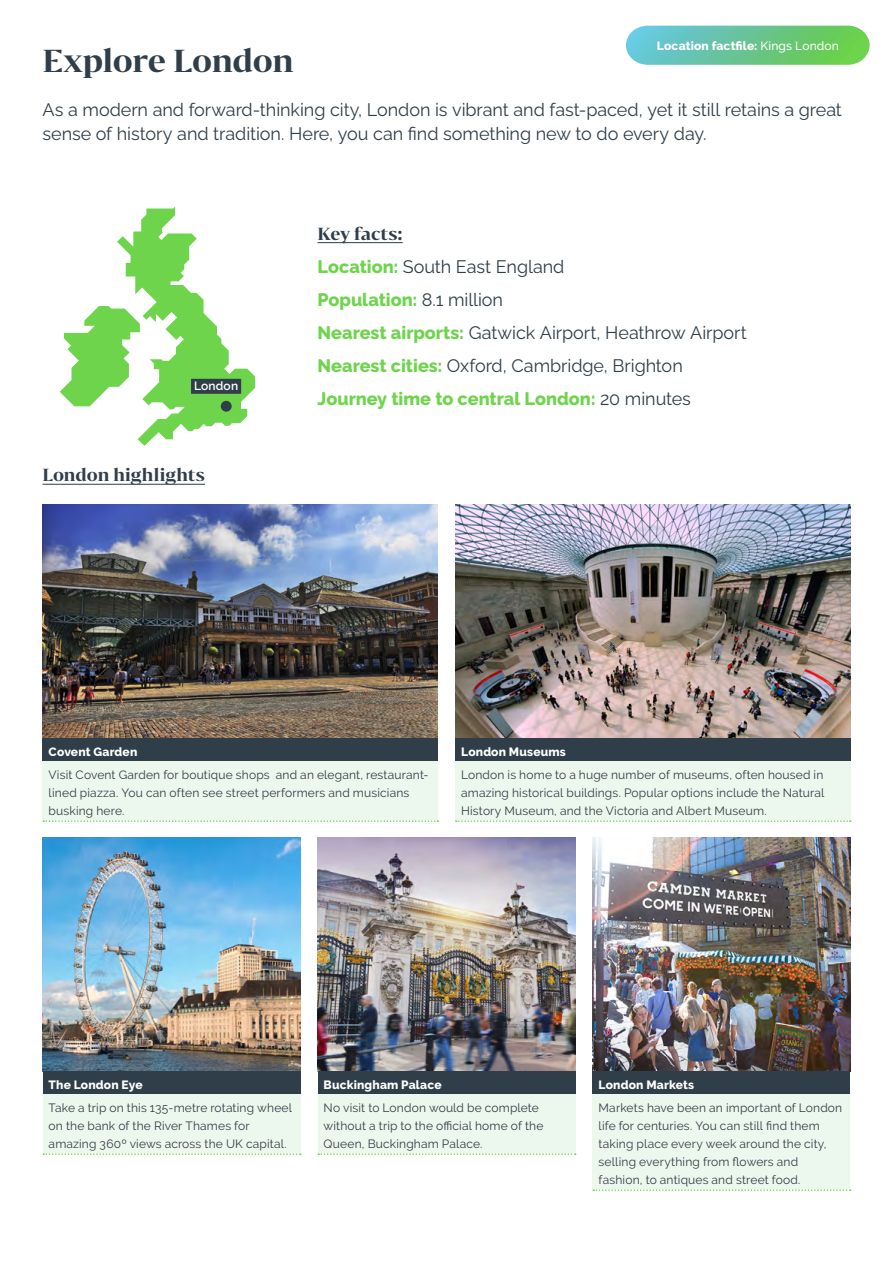
<style>
.page{position:relative;width:893px;height:1263px;background:#fff}
.page>*{position:absolute;margin:0;border:0;box-sizing:border-box;transform-origin:0 0}
.t1{font:700 30px "Bw Darius";letter-spacing:-.01em;color:#303e49}
.t2{font:18px/24px "Raleway v 4020 Regular";letter-spacing:-.005em;color:#303e49}
.t3{font:700 18px "Raleway v 4020 Extra";color:#6ed44c}
.t4{font:700 16.5px "Bw Darius";letter-spacing:-.005em;color:#303e49}
.t5{font:12px/18px "Raleway";letter-spacing:.015em;color:#303e49}
.t6{font:800 12px "Raleway";letter-spacing:.015em;color:#fff}
.t7{font:600 12px "Raleway";letter-spacing:.015em;color:#fff}
.s1{font-weight:500}
.s2{font-family:"Raleway v 4020 Extra";font-weight:700;color:#6ed44c}
.s3{font-family:"Raleway v 4020 Regular";font-weight:400;color:#303e49}
</style>
<div class="page">
<svg style="left:626px;top:26px;width:244px;height:39px;background:#6ec996"></svg>
<hr style="left:43px;top:484px;width:162px;height:1px;background:#303e49">
<hr style="left:317px;top:242px;width:86px;height:1px;background:#303e49">
<img style="left:43px;top:504px;width:395px;height:234px">
<img style="left:317px;top:838px;width:258px;height:233px">
<img style="left:455px;top:504px;width:395px;height:234px">
<img style="left:592px;top:838px;width:258px;height:233px">
<img style="left:43px;top:838px;width:257px;height:233px">
<svg style="left:60px;top:207px;width:195px;height:239px"></svg>
<div style="left:43px;top:738px;width:395px;height:24px;background:#303e49"></div>
<div style="left:43px;top:762px;width:395px;height:59px;background:#ecf8ed"></div>
<svg style="left:43px;top:820px;width:395px;height:2px"></svg>
<div style="left:317px;top:1071px;width:258px;height:24px;background:#303e49"></div>
<div style="left:317px;top:1095px;width:258px;height:59px;background:#ecf8ed"></div>
<svg style="left:318px;top:1153px;width:258px;height:2px"></svg>
<div style="left:43px;top:1071px;width:257px;height:24px;background:#303e49"></div>
<div style="left:43px;top:1095px;width:257px;height:59px;background:#ecf8ed"></div>
<svg style="left:43px;top:1153px;width:258px;height:2px"></svg>
<div style="left:592px;top:1071px;width:258px;height:24px;background:#303e49"></div>
<div style="left:592px;top:1095px;width:258px;height:95px;background:#ecf8ed"></div>
<svg style="left:593px;top:1189px;width:258px;height:2px"></svg>
<div style="left:455px;top:738px;width:395px;height:24px;background:#303e49"></div>
<div style="left:455px;top:762px;width:395px;height:59px;background:#ecf8ed"></div>
<svg style="left:456px;top:820px;width:395px;height:2px"></svg>
<div style="left:221px;top:401px;width:10px;height:10px;background:#303e49;border-radius:50%"></div>
<div style="left:221px;top:401px;width:11px;height:11px;border:1px solid #303e49;border-radius:50%"></div>
<div style="left:191px;top:379px;width:50px;height:15px;background:#303e49"></div>
<h1 class="t1" style="left:43px;top:40px;width:253px">Explore London</h1>
<p class="t6" style="left:657px;top:39px;width:184px">Location factfile: <span class="s1">Kings London</span></p>
<h2 class="t2" style="left:43px;top:96px;width:801px">As a modern and forward-thinking city, London is vibrant and fast-paced, yet it still retains a great sense of history and tradition. Here, you can find something new to do every day.</h2>
<p class="t7" style="left:194px;top:378px;width:46px">London</p>
<h3 class="t4" style="left:43px;top:464px;width:164px">London highlights</h3>
<h3 class="t4" style="left:317px;top:222px;width:87px">Key facts:</h3>
<h2 class="t2" style="left:317px;top:252px;width:248px"><span class="s2">Location:</span> South East England</h2>
<h2 class="t3" style="left:317px;top:285px;width:187px">Population: <span class="s3">8.1 million</span></h2>
<h2 class="t2" style="left:317px;top:314px;width:431px;line-height:33px"><span class="s2">Nearest airports:</span> Gatwick Airport, Heathrow Airport<br><span class="s2">Nearest cities:</span> Oxford, Cambridge, Brighton</h2>
<h2 class="t3" style="left:317px;top:384px;width:375px">Journey time to central London: <span class="s3">20 minutes</span></h2>
<p class="t6" style="left:49px;top:744px;width:90px">Covent Garden</p>
<p class="t5" style="left:49px;top:766px;width:382px">Visit Covent Garden for boutique shops and an elegant, restaurant&shy;lined piazza. You can often see street performers and musicians busking here.</p>
<p class="t6" style="left:461px;top:744px;width:106px">London Museums</p>
<p class="t5" style="left:461px;top:766px;width:365px;text-align:justify">London is home to a huge number of museums, often housed in amazing historical buildings. Popular options include the Natural History Museum, and the Victoria and Albert Museum.</p>
<p class="t6" style="left:49px;top:1077px;width:95px">The London Eye</p>
<p class="t5" style="left:49px;top:1099px;width:245px">Take a trip on this 135-metre rotating wheel on the bank of the River Thames for amazing 360º views across the UK capital.</p>
<p class="t6" style="left:324px;top:1077px;width:119px">Buckingham Palace</p>
<p class="t5" style="left:324px;top:1099px;width:221px">No visit to London would be complete without a trip to the official home of the<br>Queen, Buckingham Palace.</p>
<p class="t6" style="left:599px;top:1077px;width:97px">London Markets</p>
<p class="t5" style="left:599px;top:1099px;width:245px">Markets have been an important of London life for centuries. You can still find them taking place every week around the city, selling everything from flowers and fashion, to antiques and street food.</p>
</div>
